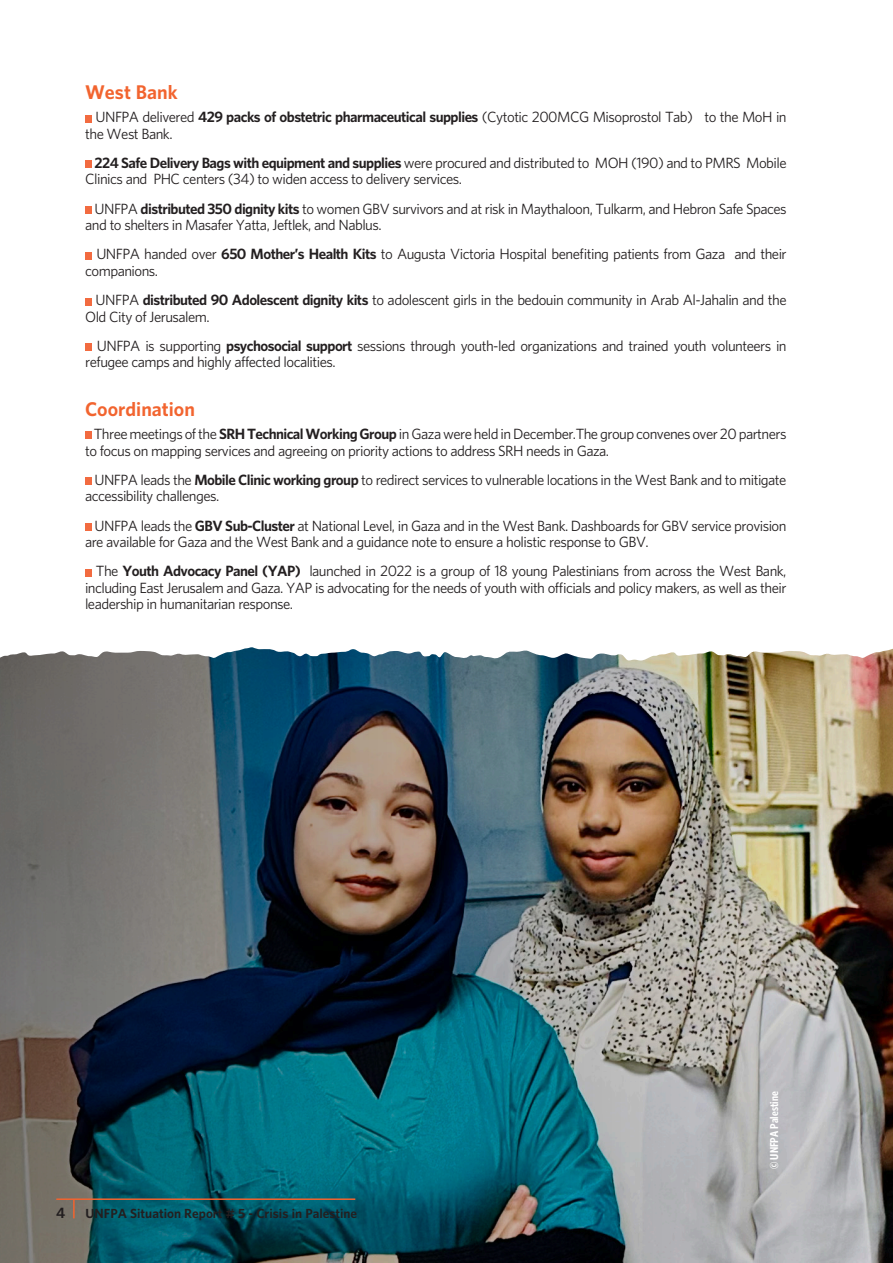
<style>
.page{position:relative;width:893px;height:1263px;background:#fff}
.page>*{position:absolute;margin:0;border:0;box-sizing:border-box;transform-origin:0 0}
.t1{font:700 18px "UNFPA";color:#f2642f}
.t2{font:13.5px/16.5px "UNFPA Text";letter-spacing:-.04em;color:#231f20}
.t3{font:700 13.5px "UNFPA";color:#231f20}
.t4{font:700 12px "UNFPA";color:#231f20}
.t5{font:700 condensed 10.5px "UNFPA";color:#fff}
.s1{font-family:"UNFPA";font-weight:700}
</style>
<div class="page">
<div style="left:85px;top:115px;width:7px;height:7px;background:#f26b40"></div>
<div style="left:85px;top:161px;width:7px;height:7px;background:#f26b40"></div>
<div style="left:85px;top:207px;width:7px;height:7px;background:#f26b40"></div>
<div style="left:85px;top:252px;width:7px;height:7px;background:#f26b40"></div>
<div style="left:85px;top:298px;width:7px;height:7px;background:#f26b40"></div>
<div style="left:85px;top:344px;width:7px;height:7px;background:#f26b40"></div>
<div style="left:85px;top:432px;width:7px;height:7px;background:#f26b40"></div>
<div style="left:85px;top:478px;width:7px;height:7px;background:#f26b40"></div>
<div style="left:85px;top:523px;width:7px;height:7px;background:#f26b40"></div>
<div style="left:85px;top:569px;width:7px;height:7px;background:#f26b40"></div>
<img style="left:0;top:661px;width:893px;height:602px">
<svg style="left:0;top:647px;width:893px;height:14px"></svg>
<hr style="left:56px;top:1198px;width:299px;height:2px;background:#f2642f">
<svg style="left:73px;top:1200px;width:2px;height:18px"></svg>
<p class="t1" style="left:85px;top:81px;width:94px">West Bank</p>
<p class="t2" style="left:85px;top:108px;width:703px;text-indent:10px">UNFPA delivered <span class="s1">429 packs of obstetric pharmaceutical supplies</span> (Cytotic 200MCG Misoprostol Tab) to the MoH in the West Bank.</p>
<p class="t2" style="left:85px;top:154px;width:703px;text-indent:9px"><span class="s1">224 Safe Delivery Bags with equipment and supplies</span> were procured and distributed to MOH (190) and to PMRS Mobile<br>Clinics and PHC centers (34) to widen access to delivery services.</p>
<p class="t2" style="left:85px;top:200px;width:703px;text-indent:9px">UNFPA <span class="s1">distributed 350 dignity kits</span> to women GBV survivors and at risk in Maythaloon, Tulkarm, and Hebron Safe Spaces and to shelters in Masafer Yatta, Jeftlek, and Nablus.</p>
<p class="t2" style="left:85px;top:246px;width:703px;text-indent:11px">UNFPA handed over <span class="s1">650 Mother’s Health Kits</span> to Augusta Victoria Hospital benefiting patients from Gaza and their companions.</p>
<p class="t2" style="left:85px;top:291px;width:703px;text-indent:10px">UNFPA <span class="s1">distributed 90 Adolescent dignity kits</span> to adolescent girls in the bedouin community in Arab Al-Jahalin and the<br>Old City of Jerusalem.</p>
<p class="t2" style="left:85px;top:337px;width:703px;text-indent:12px">UNFPA is supporting <span class="s1">psychosocial support</span> sessions through youth-led organizations and trained youth volunteers in refugee camps and highly affected localities.</p>
<p class="t1" style="left:85px;top:397px;width:111px">Coordination</p>
<p class="t2" style="left:85px;top:425px;width:703px;text-indent:9px">Three meetings of the <span class="s1">SRH Technical Working Group</span> in Gaza were held in December.The group convenes over 20 partners to focus on mapping services and agreeing on priority actions to address SRH needs in Gaza.</p>
<p class="t2" style="left:85px;top:471px;width:703px;text-indent:9px">UNFPA leads the <span class="s1">Mobile Clinic working group</span> to redirect services to vulnerable locations in the West Bank and to mitigate accessibility challenges.</p>
<p class="t2" style="left:85px;top:517px;width:703px;text-indent:9px">UNFPA leads the <span class="s1">GBV Sub-Cluster</span> at National Level, in Gaza and in the West Bank. Dashboards for GBV service provision are available for Gaza and the West Bank and a guidance note to ensure a holistic response to GBV.</p>
<p class="t2" style="left:85px;top:562px;width:703px;text-align:justify;text-indent:11px">The <span class="s1">Youth Advocacy Panel (YAP)</span> launched in 2022 is a group of 18 young Palestinians from across the West Bank, including East Jerusalem and Gaza. YAP is advocating for the needs of youth with officials and policy makers, as well as their leadership in humanitarian response.</p>
<p class="t3" style="left:56px;top:1204px;width:11px">4</p>
<p class="t4" style="left:85px;top:1205px;width:273px">UNFPA Situation Report # 5 - Crisis in Palestine</p>
<p class="t5" style="left:767px;top:1169px;width:79px;rotate:-90deg">© UNFPA Palestine</p>
</div>
